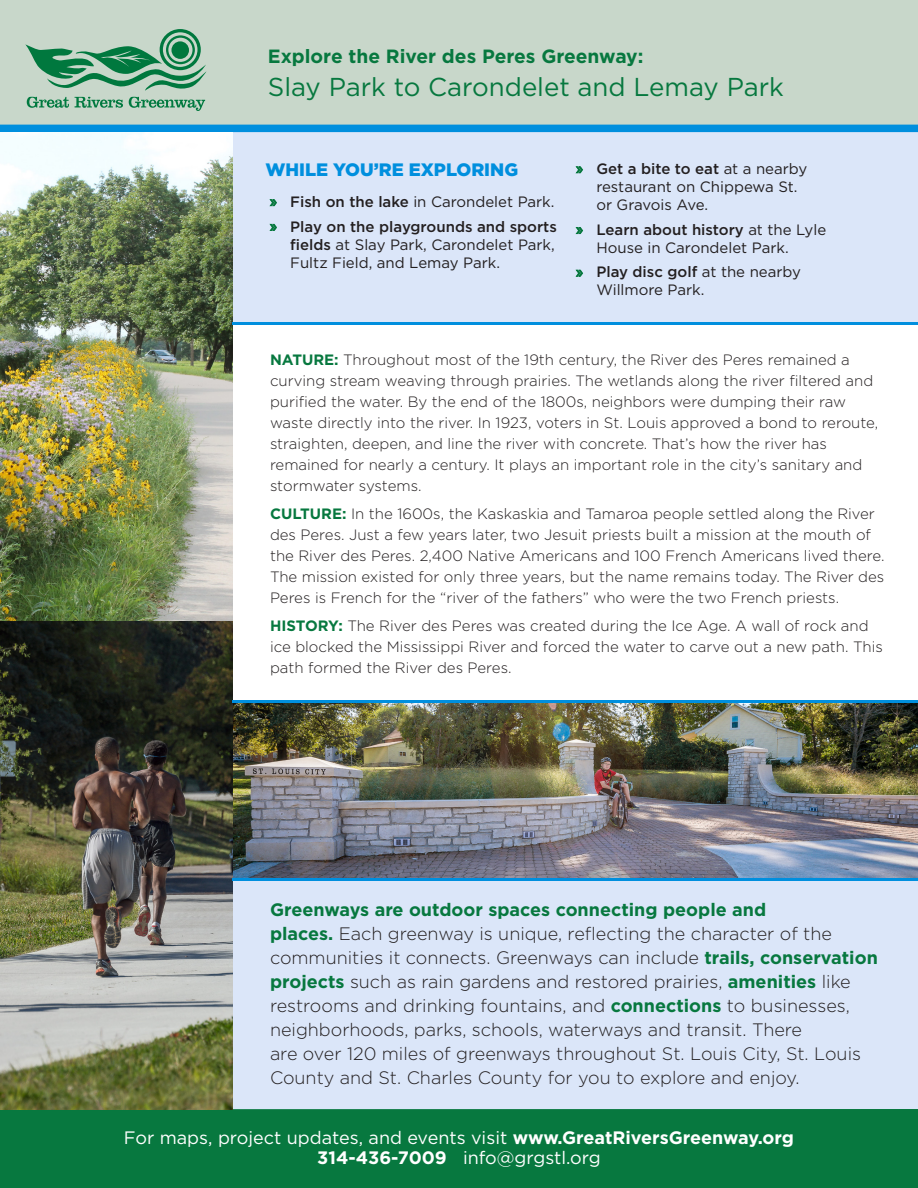
<style>
.page{position:relative;width:918px;height:1188px;background:#fff}
.page>*{position:absolute;margin:0;border:0;box-sizing:border-box;transform-origin:0 0}
.t1{font:25.8px "Gotham";color:#07783f}
.t2{font:700 19.2px "Gotham";color:#07783f}
.t3{font:300 18px/24px "Gotham";color:#231f20}
.t4{font:18px "Gotham";color:#fff}
.t5{font:900 18px "Gotham";color:#008fde}
.t6{font:300 15px/21px "Gotham";color:#231f20}
.t7{font:15px/18px "Gotham";color:#231f20}
.s1{font-family:"Myriad Pro";font-size:16.5px;color:#07783f}
.s2{font-weight:500}
.s3{font-weight:700;color:#07783f}
.s4{font-weight:700}
</style>
<div class="page">
<div style="left:0;top:1084px;width:918px;height:104px;background:#07783f"></div>
<div style="left:207px;top:132px;width:711px;height:192px;background:#dbe6f9"></div>
<div style="left:207px;top:880px;width:711px;height:229px;background:#dbe6f9"></div>
<div style="left:0;top:0;width:918px;height:132px;background:#c8d7ca"></div>
<svg style="left:25px;top:29px;width:181px;height:63px;background:#83b699"></svg>
<img style="left:27px;top:96px;width:169px;height:12px">
<img style="left:232px;top:703px;width:686px;height:175px">
<img style="left:0;top:132px;width:232px;height:977px">
<hr style="left:232px;top:322px;width:686px;height:3px;background:#008fde">
<hr style="left:232px;top:700px;width:686px;height:3px;background:#008fde">
<hr style="left:232px;top:878px;width:686px;height:3px;background:#008fde">
<p class="t2" style="left:268px;top:43px;width:377px">Explore the River des Peres Greenway:</p>
<p class="t1" style="left:268px;top:70px;width:518px">Slay Park to Carondelet and Lemay Park</p>
<p class="t5" style="left:266px;top:158px;width:254px">WHILE YOU’RE EXPLORING</p>
<p class="t7" style="left:270px;top:192px;width:286px"><span class="s1">»</span> <span class="s2">Fish on the lake</span> in Carondelet Park.</p>
<p class="t7" style="left:290px;top:217px;width:268px;text-indent:-20px"><span class="s1">»</span> <span class="s2">Play on the playgrounds and sports fields</span> at Slay Park, Carondelet Park,<br>Fultz Field, and Lemay Park.</p>
<p class="t7" style="left:596px;top:159px;width:213px;text-indent:-20px"><span class="s1">»</span> <span class="s2">Get a bite to eat</span> at a nearby restaurant on Chippewa St. or Gravois Ave.</p>
<p class="t7" style="left:596px;top:220px;width:231px;text-indent:-20px"><span class="s1">»</span> <span class="s2">Learn about history</span> at the Lyle<br>House in Carondelet Park.</p>
<p class="t7" style="left:596px;top:263px;width:206px;text-indent:-20px"><span class="s1">»</span> <span class="s2">Play disc golf</span> at the nearby<br>Willmore Park.</p>
<p class="t6" style="left:270px;top:349px;width:610px"><span class="s3">NATURE:</span> Throughout most of the 19th century, the River des Peres remained a curving stream weaving through prairies. The wetlands along the river filtered and purified the water. By the end of the 1800s, neighbors were dumping their raw waste directly into the river. In 1923, voters in St. Louis approved a bond to reroute, straighten, deepen, and line the river with concrete. That’s how the river has remained for nearly a century. It plays an important role in the city’s sanitary and stormwater systems.</p>
<p class="t6" style="left:270px;top:503px;width:616px"><span class="s3">CULTURE:</span> In the 1600s, the Kaskaskia and Tamaroa people settled along the River des Peres. Just a few years later, two Jesuit priests built a mission at the mouth of the River des Peres. 2,400 Native Americans and 100 French Americans lived there.<br>The mission existed for only three years, but the name remains today. The River des Peres is French for the “river of the fathers” who were the two French priests.</p>
<p class="t6" style="left:270px;top:614px;width:614px"><span class="s3">HISTORY:</span> The River des Peres was created during the Ice Age. A wall of rock and ice blocked the Mississippi River and forced the water to carve out a new path. This path formed the River des Peres.</p>
<p class="t3" style="left:270px;top:897px;width:609px"><span class="s3">Greenways are outdoor spaces connecting people and<br>places.</span> Each greenway is unique, reflecting the character of the communities it connects. Greenways can include <span class="s3">trails, conservation projects</span> such as rain gardens and restored prairies, <span class="s3">amenities</span> like restrooms and drinking fountains, and <span class="s3">connections</span> to businesses, neighborhoods, parks, schools, waterways and transit. There<br>are over 120 miles of greenways throughout St. Louis City, St. Louis County and St. Charles County for you to explore and enjoy.</p>
<p class="t4" style="left:124px;top:1126px;width:672px">For maps, project updates, and events visit <span class="s4">www.GreatRiversGreenway.org</span></p>
<p class="t4" style="left:317px;top:1146px;width:285px"><span class="s4">314-436-7009</span> info@grgstl.org</p>
</div>
